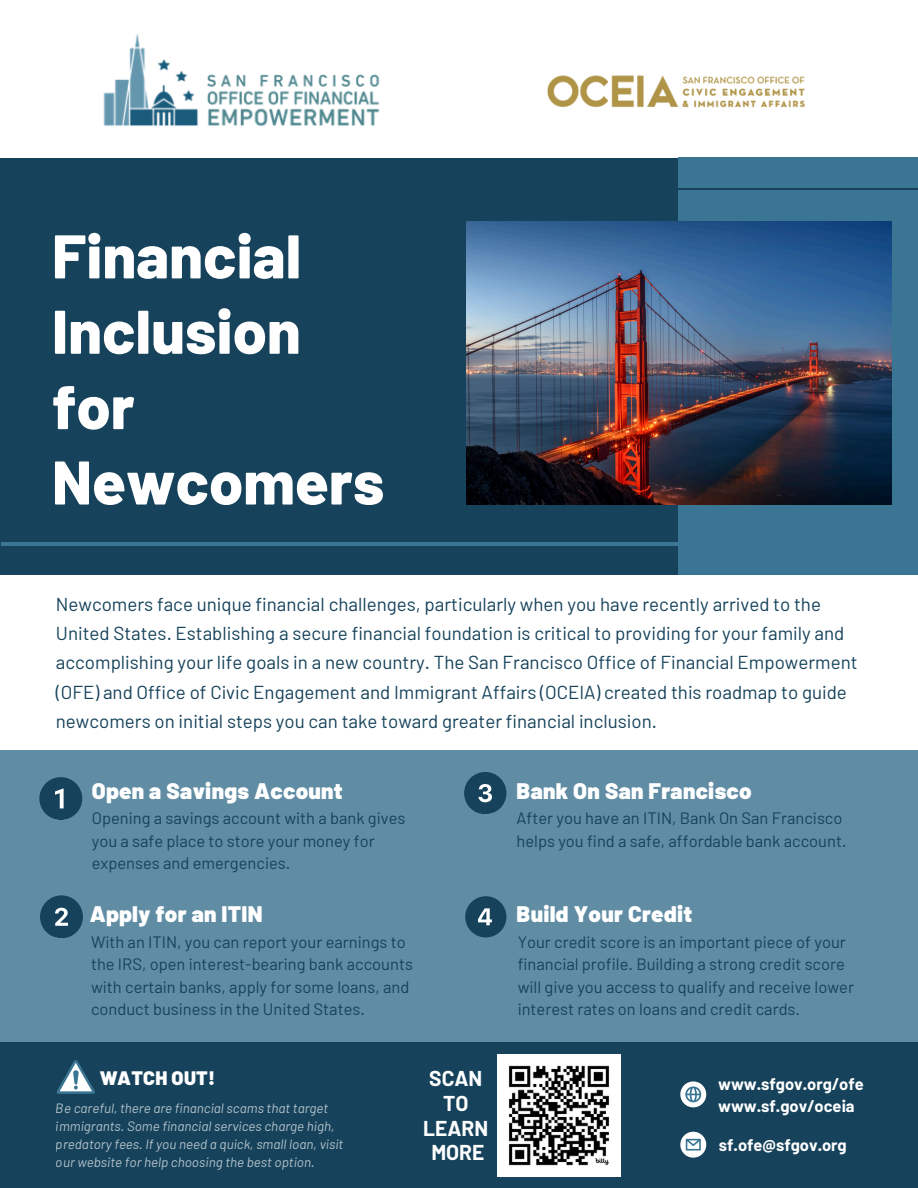
<style>
.page{position:relative;width:918px;height:1188px;background:#fff}
.page>*{position:absolute;margin:0;border:0;box-sizing:border-box;transform-origin:0 0}
.t1{font:800 61.5px/75.3px "Barlow";color:#fff}
.t2{font:900 22.5px "Barlow";letter-spacing:.015em;color:#fff}
.t3{font:700 21px/24.8px "Barlow";color:#fff;text-align:center}
.t4{font:900 19.5px "Barlow";letter-spacing:.015em;color:#fff}
.t5{font:18.75px/29.2px "Barlow";color:#16435b}
.t6{font:16.5px/22.5px "Barlow";color:#16435b}
.t7{font:700 16.5px/22.5px "Barlow";color:#fff}
.t8{font:italic 13.5px/18px "Barlow";color:#fff}
</style>
<div class="page">
<div style="left:0;top:158px;width:679px;height:417px;background:#16435b"></div>
<div style="left:679px;top:158px;width:239px;height:417px;background:#3a7693"></div>
<div style="left:0;top:751px;width:918px;height:291px;background:#608ca4"></div>
<div style="left:0;top:1042px;width:918px;height:146px;background:#16435b"></div>
<img style="left:547px;top:75px;width:258px;height:33px">
<img style="left:103px;top:34px;width:277px;height:93px">
<img style="left:466px;top:221px;width:426px;height:284px">
<hr style="left:1px;top:542px;width:678px;height:3px;background:#3a7693">
<hr style="left:551px;top:189px;width:367px;height:1px;background:#16435b">
<svg style="left:680px;top:1081px;width:26px;height:26px"></svg>
<svg style="left:680px;top:1132px;width:26px;height:26px"></svg>
<svg style="left:39px;top:777px;width:43px;height:43px"></svg>
<svg style="left:40px;top:895px;width:43px;height:43px"></svg>
<svg style="left:464px;top:772px;width:42px;height:42px"></svg>
<svg style="left:57px;top:1060px;width:38px;height:34px"></svg>
<svg style="left:465px;top:896px;width:41px;height:41px"></svg>
<img style="left:498px;top:1054px;width:122px;height:123px">
<h3 class="t1" style="left:52px;top:216px;width:334px">Financial<br>Inclusion for<br>Newcomers</h3>
<p class="t5" style="left:56px;top:589px;width:803px">Newcomers face unique financial challenges, particularly when you have recently arrived to the United States. Establishing a secure financial foundation is critical to providing for your family and accomplishing your life goals in a new country. The San Francisco Office of Financial Empowerment (OFE) and Office of Civic Engagement and Immigrant Affairs (OCEIA) created this roadmap to guide newcomers on initial steps you can take toward greater financial inclusion.</p>
<p class="t2" style="left:92px;top:776px;width:252px">Open a Savings Account</p>
<p class="t6" style="left:92px;top:806px;width:315px">Opening a savings account with a bank gives you a safe place to store your money for expenses and emergencies.</p>
<h3 class="t2" style="left:90px;top:899px;width:174px">Apply for an ITIN</h3>
<p class="t6" style="left:91px;top:930px;width:323px">With an ITIN, you can report your earnings to the IRS, open interest-bearing bank accounts with certain banks, apply for some loans, and conduct business in the United States.</p>
<p class="t4" style="left:100px;top:1066px;width:116px">WATCH OUT!</p>
<p class="t8" style="left:56px;top:1099px;width:289px">Be careful, there are financial scams that target immigrants. Some financial services charge high, predatory fees. If you need a quick, small loan, visit our website for help choosing the best option.</p>
<p class="t3" style="left:423px;top:1065px;width:67px">SCAN<br>TO<br>LEARN<br>MORE</p>
<h5 class="t2" style="left:517px;top:776px;width:237px">Bank On San Francisco</h5>
<p class="t6" style="left:517px;top:806px;width:332px">After you have an ITIN, Bank On San Francisco helps you find a safe, affordable bank account.</p>
<p class="t2" style="left:517px;top:899px;width:177px">Build Your Credit</p>
<h3 class="t6" style="left:518px;top:930px;width:338px">Your credit score is an important piece of your financial profile. Building a strong credit score will give you access to qualify and receive lower interest rates on loans and credit cards.</h3>
<p class="t7" style="left:718px;top:1072px;width:147px">www.sfgov.org/ofe www.sf.gov/oceia</p>
<p class="t7" style="left:719px;top:1134px;width:129px">sf.ofe@sfgov.org</p>
</div>
